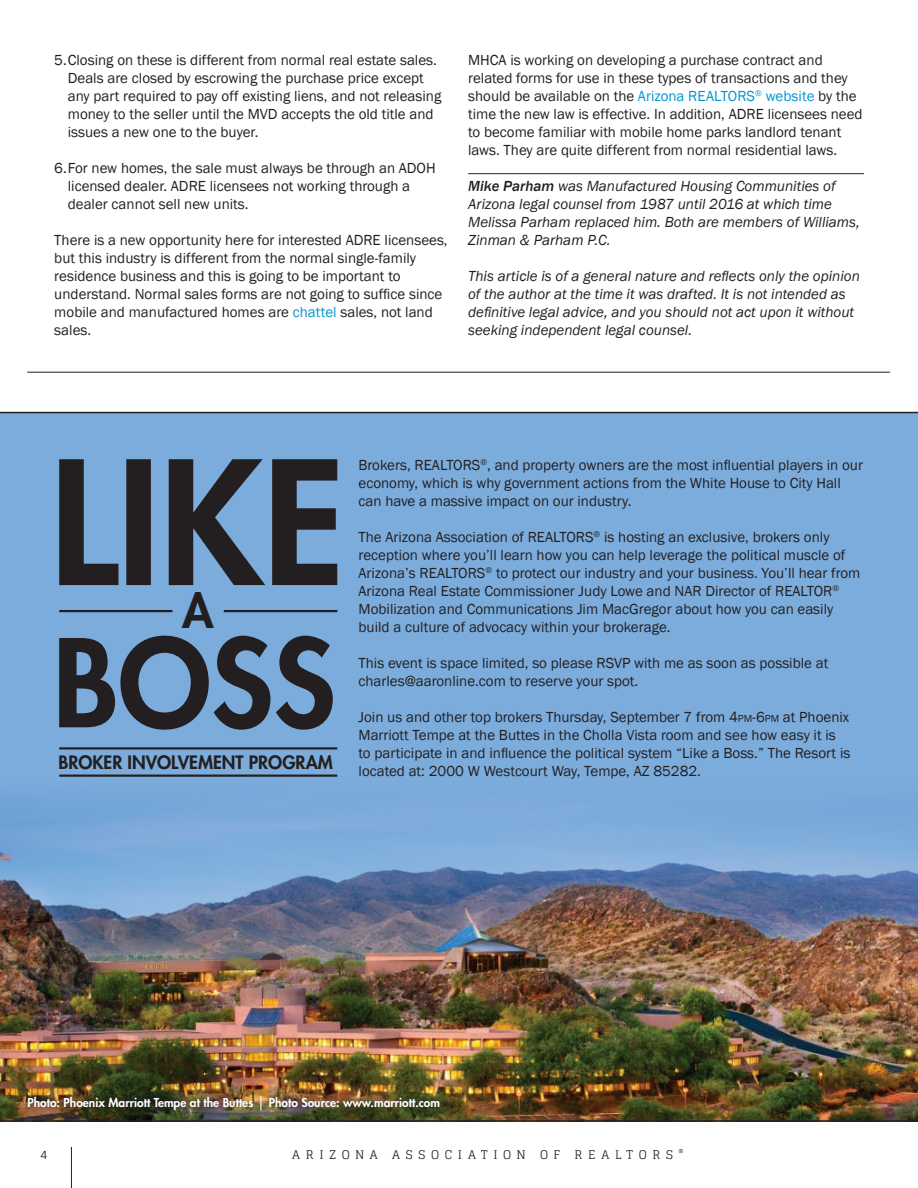
<style>
.page{position:relative;width:918px;height:1188px;background:#fff}
.page>*{position:absolute;margin:0;border:0;box-sizing:border-box;transform-origin:0 0}
.t1{font:800 118.5px "Futura Std";color:#231f20}
.t2{font:800 46.5px "Futura Std";color:#231f20}
.t3{font:800 18px "Futura Std";color:#231f20}
.t4{font:15px/18px "Franklin Gothic";color:#231f20}
.t5{font:italic 15px/18px "Franklin Gothic";color:#231f20}
.t6{font:800 12px "Futura Std";color:#fff}
.t7{font:12px "Glegoo";letter-spacing:.48em;color:#231f20}
.s1{color:#0096d3}
.s2{font-weight:500}
.s3{font-size:10.5px}
.s4{font-family:"Franklin Gothic";font-weight:400}
</style>
<div class="page">
<div style="left:0;top:413px;width:918px;height:708px;background:#7cacdc"></div>
<hr style="left:468px;top:173px;width:396px;height:1px;background:#231f20">
<img style="left:0;top:800px;width:918px;height:320px">
<div style="left:22px;top:1091px;width:423px;height:25px;background:#231f20;opacity:.94"></div>
<svg style="left:59px;top:459px;width:278px;height:126px"></svg>
<hr style="left:224px;top:610px;width:113px;height:2px;background:#231f20">
<hr style="left:59px;top:610px;width:113px;height:2px;background:#231f20">
<hr style="left:59px;top:747px;width:278px;height:3px;background:#231f20">
<hr style="left:59px;top:775px;width:278px;height:2px;background:#231f20">
<hr style="left:71px;top:1147px;width:1px;height:41px;background:#231f20">
<hr style="left:27px;top:372px;width:863px;height:1px;background:#231f20">
<hr style="left:0;top:1120px;width:918px;height:2px;background:#231f20">
<hr style="left:0;top:412px;width:918px;height:1px;background:#231f20">
<p class="t4" style="left:68px;top:51px;width:375px;text-indent:-14px">5.Closing on these is different from normal real estate sales.<br>Deals are closed by escrowing the purchase price except any part required to pay off existing liens, and not releasing money to the seller until the MVD accepts the old title and issues a new one to the buyer.</p>
<p class="t4" style="left:68px;top:159px;width:369px;text-indent:-14px">6.For new homes, the sale must always be through an ADOH licensed dealer. ADRE licensees not working through a dealer cannot sell new units.</p>
<p class="t4" style="left:54px;top:231px;width:395px">There is a new opportunity here for interested ADRE licensees, but this industry is different from the normal single-family residence business and this is going to be important to understand. Normal sales forms are not going to suffice since mobile and manufactured homes are <span class="s1">chattel</span> sales, not land sales.</p>
<p class="t4" style="left:468px;top:51px;width:396px">MHCA is working on developing a purchase contract and related forms for use in these types of transactions and they should be available on the <span class="s1">Arizona REALTORS</span><sup>®</sup> <span class="s1">website</span> by the time the new law is effective. In addition, ADRE licensees need to become familiar with mobile home parks landlord tenant laws. They are quite different from normal residential laws.</p>
<p class="t5" style="left:468px;top:177px;width:393px"><span class="s2">Mike Parham</span> was Manufactured Housing Communities of Arizona legal counsel from 1987 until 2016 at which time Melissa Parham replaced him. Both are members of Williams, Zinman &amp; Parham P.C.</p>
<p class="t5" style="left:468px;top:267px;width:393px">This article is of a general nature and reflects only the opinion of the author at the time it was drafted. It is not intended as definitive legal advice, and you should not act upon it without seeking independent legal counsel.</p>
<h2 class="t2" style="left:182px;top:581px;width:33px">A</h2>
<h1 class="t1" style="left:53px;top:609px;width:284px">BOSS</h1>
<p class="t3" style="left:58px;top:751px;width:276px">BROKER INVOLVEMENT PROGRAM</p>
<p class="t4" style="left:359px;top:456px;width:506px">Brokers, REALTORS<sup>®</sup>, and property owners are the most influential players in our economy, which is why government actions from the White House to City Hall can have a massive impact on our industry.</p>
<p class="t4" style="left:359px;top:528px;width:503px">The Arizona Association of REALTORS<sup>®</sup> is hosting an exclusive, brokers only reception where you’ll learn how you can help leverage the political muscle of Arizona’s REALTORS<sup>®</sup> to protect our industry and your business. You’ll hear from Arizona Real Estate Commissioner Judy Lowe and NAR Director of REALTOR<sup>® </sup>Mobilization and Communications Jim MacGregor about how you can easily build a culture of advocacy within your brokerage.</p>
<p class="t4" style="left:359px;top:654px;width:471px">This event is space limited, so please RSVP with me as soon as possible at charles@aaronline.com to reserve your spot.</p>
<p class="t4" style="left:359px;top:708px;width:493px">Join us and other top brokers Thursday, September 7 from 4<span class="s3">pm</span>-6<span class="s3">pm</span> at Phoenix Marriott Tempe at the Buttes in the Cholla Vista room and see how easy it is to participate in and influence the political system “Like a Boss.” The Resort is located at: 2000 W Westcourt Way, Tempe, AZ 85282.</p>
<p class="t6" style="left:27px;top:1095px;width:414px">Photo: Phoenix Marriott Tempe at the Buttes <span class="s4">│</span> Photo Source: www.marriott.com</p>
<p class="t7" style="left:40px;top:1147px;width:8px">4</p>
<p class="t7" style="left:292px;top:1147px;width:393px">ARIZONA ASSOCIATION OF REALTORS <sup>®</sup></p>
</div>
